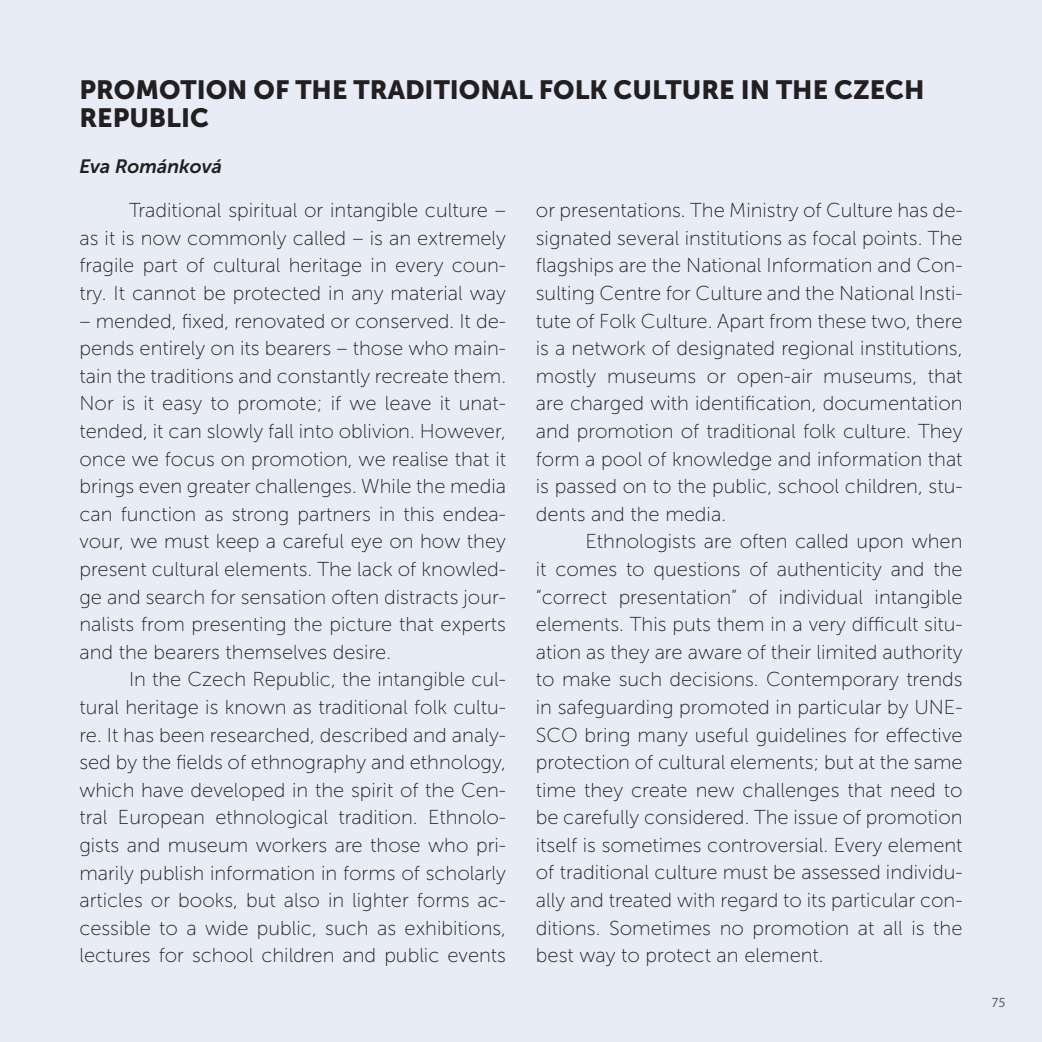
<style>
.page{position:relative;width:1042px;height:1042px;background:#e7ecf7}
.page>*{position:absolute;margin:0;border:0;box-sizing:border-box;transform-origin:0 0}
.t1{font:26.25px/28px "Museo Sans 900";color:#231f20}
.t2{font:20.12px/27.7px "Museo Sans 100";color:#231f20;text-align:justify}
.t3{font:italic 19.25px "Museo Sans 700";color:#231f20}
.t4{font:14px "Myriad Pro";color:#636366}
</style>
<div class="page">
<h1 class="t1" style="left:79px;top:76px;width:846px">PROMOTION OF THE TRADITIONAL FOLK CULTURE IN THE CZECH<br>REPUBLIC</h1>
<p class="t3" style="left:79px;top:155px;width:144px">Eva Románková</p>
<p class="t2" style="left:79px;top:197px;width:428px;text-indent:50px">Traditional spiritual or intangible culture – as it is now commonly called – is an extremely fragile part of cultural heritage in every coun&shy;try. I t cannot be protected in any material way</p>
<p class="t2" style="left:79px;top:307px;width:428px">– mended, fixed, renovated or conserved. I t de&shy;pends entirely on its bearers – those who main&shy;tain the traditions and constantly recreate them.<br>N or is it easy to promote; if we leave it unat&shy;tended, it can slowly fall into oblivion. H owever, once we focus on promotion, we realise that it brings even greater challenges. While the media can function as strong partners in this endea&shy;vour, we must keep a careful eye on how they present cultural elements. The lack of knowled&shy;ge and search for sensation often distracts jour&shy;nalists from presenting the picture that experts and the bearers themselves desire.</p>
<p class="t2" style="left:79px;top:666px;width:428px;text-indent:50px">I n the Czech Republic, the intangible cul&shy;tural heritage is known as traditional folk cultu&shy;re. It has been researched, described and analy&shy;sed by the fields of ethnography and ethnology, which have developed in the spirit of the Cen&shy;tral European ethnological tradition. Ethnolo&shy;gists and museum workers are those who pri&shy;marily publish information in forms of scholarly articles or books, but also in lighter forms ac&shy;cessible to a wide public, such as exhibitions, lectures for school children and public events</p>
<p class="t2" style="left:536px;top:197px;width:428px">or presentations. The Ministry of Culture has de&shy;signated several institutions as focal points. The flagships are the National I nformation and Con&shy;sulting Centre for Culture and the National I nsti&shy;tute of Folk Culture. Apart from these two, there is a network of designated regional institutions, mostly museums or open-air museums, that are charged with identification, documentation and promotion of traditional folk culture. They form a pool of knowledge and information that is passed on to the public, school children, stu&shy;dents and the media.</p>
<p class="t2" style="left:536px;top:528px;width:428px;text-indent:50px">Ethnologists are often called upon when it comes to questions of authenticity and the “correct presentation” of individual intangible elements. This puts them in a very difficult situ&shy;ation as they are aware of their limited authority to make such decisions. Contemporary trends in safeguarding promoted in particular by UNE</p>
<p class="t2" style="left:955px;top:693px;width:9px">-</p>
<p class="t2" style="left:536px;top:721px;width:9px">SCO</p>
<p class="t2" style="left:536px;top:721px;width:428px;text-indent:49px">bring many useful guidelines for effective protection of cultural elements; but at the same time they create new challenges that need to be carefully considered. The issue of promotion itself is sometimes controversial. Every element of traditional culture must be assessed individu&shy;ally and treated with regard to its particular con&shy;ditions. Sometimes no promotion at all is the best way to protect an element.</p>
<p class="t4" style="left:991px;top:994px;width:16px">75</p>
</div>
